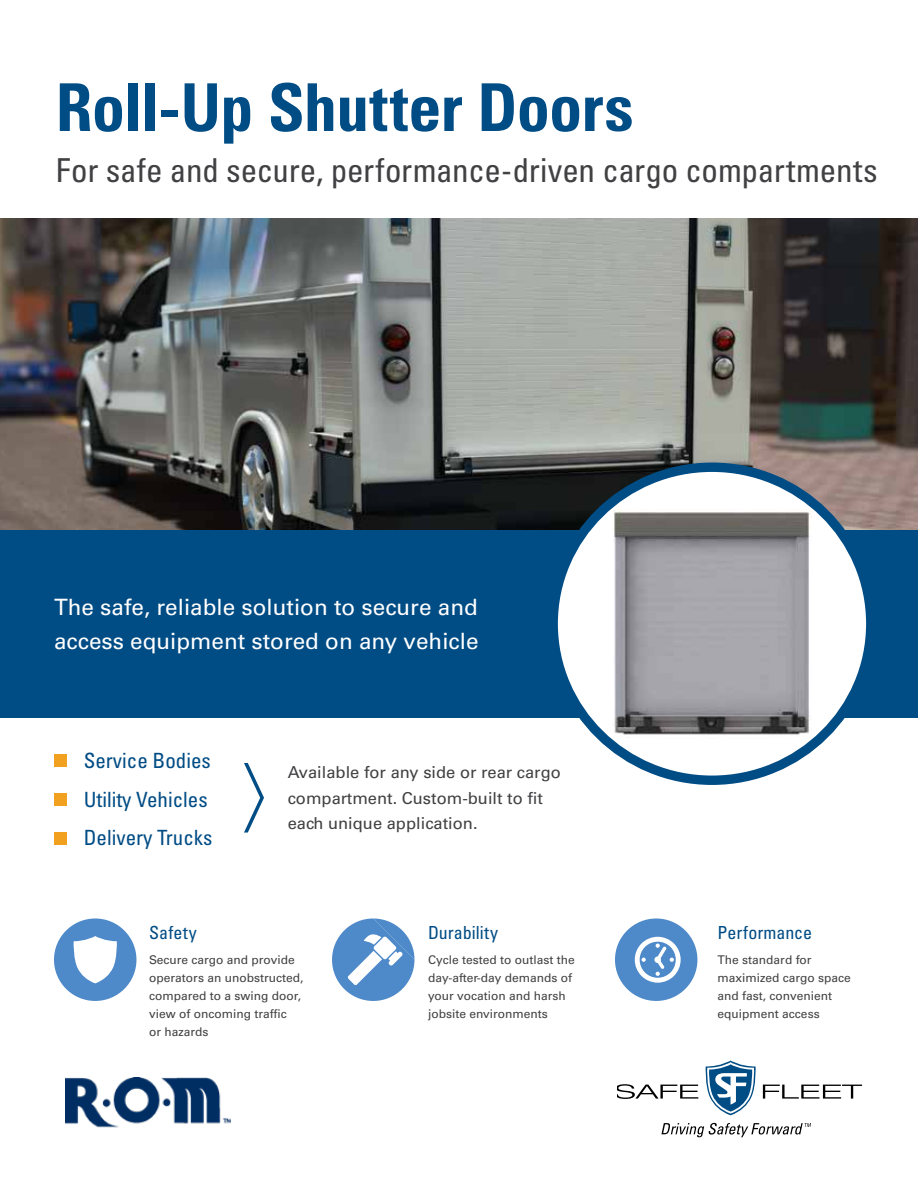
<style>
.page{position:relative;width:918px;height:1188px;background:#fff}
.page>*{position:absolute;margin:0;border:0;box-sizing:border-box;transform-origin:0 0}
.t1{font:700 condensed 66px "Univers LT Pro";letter-spacing:-.01em;color:#004c85}
.t2{font:condensed 33px "Univers LT Pro";letter-spacing:-.005em;color:#414042}
.t3{font:22.5px/34.5px "Univers LT Pro 55 Roman";color:#fff}
.t4{font:condensed 21px/38.7px "Univers LT Pro";color:#004c85}
.t5{font:condensed 18px "Univers LT Pro";color:#004c85}
.t6{font:16.5px/25.5px "Univers LT Pro 55 Roman";color:#414042}
.t7{font:12px/18px "Univers LT Pro 55 Roman";color:#414042}
</style>
<div class="page">
<img style="left:0;top:219px;width:918px;height:311px">
<div style="left:54px;top:833px;width:12px;height:12px;background:#f1a01f"></div>
<div style="left:54px;top:793px;width:12px;height:13px;background:#f1a01f"></div>
<div style="left:54px;top:754px;width:12px;height:12px;background:#f1a01f"></div>
<svg style="left:661px;top:1123px;width:150px;height:14px"></svg>
<svg style="left:617px;top:1084px;width:81px;height:15px"></svg>
<svg style="left:763px;top:1085px;width:99px;height:14px"></svg>
<svg style="left:705px;top:1061px;width:51px;height:54px"></svg>
<div style="left:0;top:530px;width:918px;height:188px;background:#004c85"></div>
<div style="left:553px;top:467px;width:318px;height:313px;background:#fff;border-radius:50%"></div>
<div style="left:548px;top:463px;width:327px;height:322px;border:9px solid #004c85;border-radius:50%"></div>
<svg style="left:244px;top:763px;width:20px;height:70px"></svg>
<img style="left:613px;top:509px;width:199px;height:226px">
<img style="left:65px;top:1077px;width:165px;height:51px">
<div style="left:54px;top:918px;width:82px;height:83px;background:#4e8ac9;border-radius:50%"></div>
<svg style="left:73px;top:936px;width:44px;height:47px"></svg>
<div style="left:615px;top:918px;width:82px;height:83px;background:#4e8ac9;border-radius:50%"></div>
<svg style="left:635px;top:937px;width:46px;height:46px"></svg>
<svg style="left:332px;top:918px;width:82px;height:83px"></svg>
<h1 class="t1" style="left:56px;top:67px;width:579px">Roll-Up Shutter Doors</h1>
<h2 class="t2" style="left:56px;top:149px;width:823px">For safe and secure, performance-driven cargo compartments</h2>
<h3 class="t3" style="left:54px;top:588px;width:426px">The safe, reliable solution to secure and access equipment stored on any vehicle</h3>
<h3 class="t4" style="left:84px;top:741px;width:130px">Service Bodies<br>Utility Vehicles<br>Delivery Trucks</h3>
<h3 class="t6" style="left:288px;top:759px;width:275px">Available for any side or rear cargo compartment. Custom-built to fit each unique application.</h3>
<h3 class="t5" style="left:149px;top:921px;width:49px">Safety</h3>
<p class="t7" style="left:149px;top:950px;width:156px">Secure cargo and provide operators an unobstructed, compared to a swing door, view of oncoming traffic<br>or hazards</p>
<h3 class="t5" style="left:428px;top:921px;width:72px">Durability</h3>
<p class="t7" style="left:428px;top:950px;width:148px">Cycle tested to outlast the day-after-day demands of your vocation and harsh jobsite environments</p>
<h3 class="t5" style="left:718px;top:921px;width:96px">Performance</h3>
<p class="t7" style="left:718px;top:950px;width:135px">The standard for maximized cargo space and fast, convenient equipment access</p>
</div>
